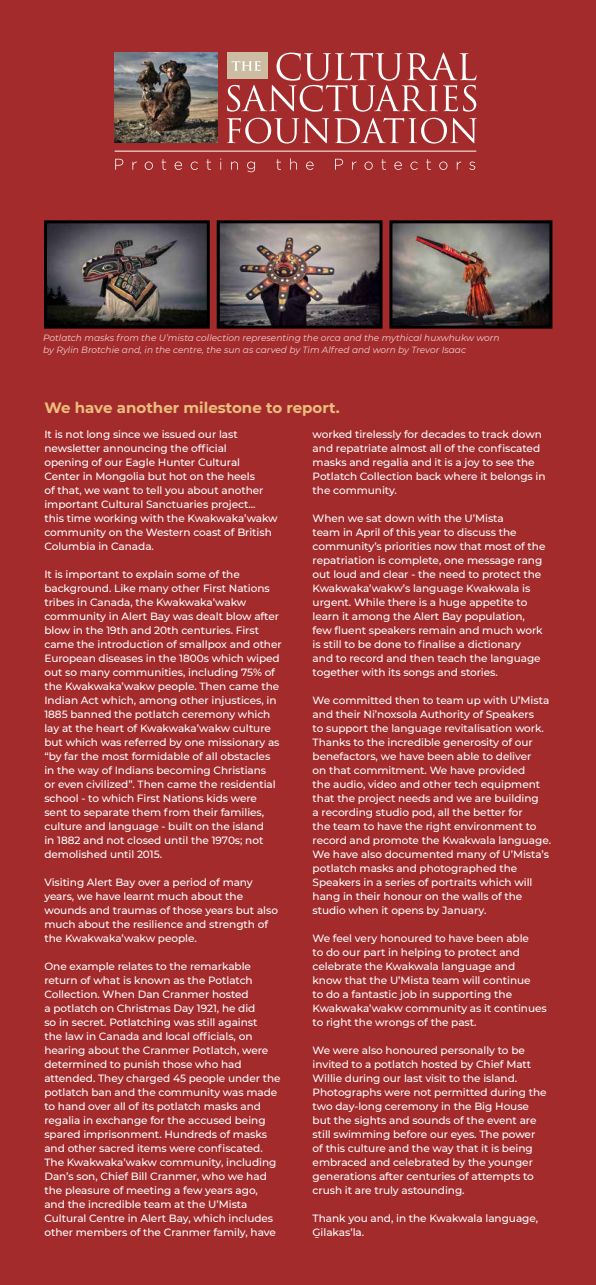
<style>
.page{position:relative;width:596px;height:1285px;background:#fff}
.page>*{position:absolute;margin:0;border:0;box-sizing:border-box;transform-origin:0 0}
.t1{font:700 15px "Montserrat";color:#eabe7d}
.t2{font:500 10.5px/14px "Montserrat";letter-spacing:-.005em;color:#fff}
.t3{font:italic 9px/12px "Montserrat";color:#fff}
</style>
<div class="page">
<div style="left:0;top:0;width:595px;height:1284px;background:#a42b2c"></div>
<div style="left:227px;top:52px;width:41px;height:26px;background:#cbbca2"></div>
<svg style="left:227px;top:53px;width:249px;height:59px"></svg>
<svg style="left:226px;top:118px;width:250px;height:25px"></svg>
<hr style="left:115px;top:151px;width:361px;height:1px;background:#fff">
<svg style="left:115px;top:159px;width:8px;height:11px"></svg>
<svg style="left:132px;top:161px;width:5px;height:9px"></svg>
<svg style="left:145px;top:161px;width:8px;height:9px"></svg>
<svg style="left:161px;top:159px;width:5px;height:11px"></svg>
<svg style="left:174px;top:161px;width:8px;height:9px"></svg>
<svg style="left:190px;top:161px;width:8px;height:9px"></svg>
<svg style="left:206px;top:159px;width:5px;height:11px"></svg>
<svg style="left:231px;top:161px;width:7px;height:9px"></svg>
<svg style="left:247px;top:161px;width:8px;height:11px"></svg>
<svg style="left:276px;top:159px;width:5px;height:11px"></svg>
<svg style="left:290px;top:158px;width:7px;height:12px"></svg>
<svg style="left:306px;top:161px;width:7px;height:9px"></svg>
<svg style="left:335px;top:159px;width:8px;height:11px"></svg>
<svg style="left:352px;top:161px;width:4px;height:9px"></svg>
<svg style="left:364px;top:161px;width:8px;height:9px"></svg>
<svg style="left:381px;top:159px;width:5px;height:11px"></svg>
<svg style="left:394px;top:161px;width:7px;height:9px"></svg>
<svg style="left:410px;top:161px;width:7px;height:9px"></svg>
<svg style="left:426px;top:159px;width:4px;height:11px"></svg>
<svg style="left:439px;top:161px;width:8px;height:9px"></svg>
<svg style="left:456px;top:161px;width:5px;height:9px"></svg>
<svg style="left:469px;top:161px;width:6px;height:9px"></svg>
<img style="left:115px;top:52px;width:102px;height:91px">
<img style="left:220px;top:224px;width:158px;height:100px">
<div style="left:216px;top:220px;width:166px;height:108px;border:3px solid #000"></div>
<img style="left:48px;top:224px;width:158px;height:100px">
<div style="left:44px;top:220px;width:166px;height:108px;border:3px solid #000"></div>
<img style="left:393px;top:224px;width:155px;height:100px">
<div style="left:389px;top:220px;width:163px;height:108px;border:3px solid #000"></div>
<p class="t3" style="left:43px;top:331px;width:457px">Potlatch masks from the U’mista collection representing the orca and the mythical huxwhukw worn by Rylin Brotchie and, in the centre, the sun as carved by Tim Alfred and worn by Trevor Isaac</p>
<h1 class="t1" style="left:44px;top:396px;width:297px">We have another milestone to report.</h1>
<p class="t2" style="left:44px;top:427px;width:235px">It is not long since we issued our last newsletter announcing the official<br>opening of our Eagle Hunter Cultural Center in Mongolia but hot on the heels<br>of that, we want to tell you about another important Cultural Sanctuaries project... this time working with the Kwakwaka’wakw community on the Western coast of British Columbia in Canada.</p>
<p class="t2" style="left:44px;top:567px;width:239px">It is important to explain some of the background. Like many other First Nations tribes in Canada, the Kwakwaka’wakw community in Alert Bay was dealt blow after blow in the 19th and 20th centuries. First came the introduction of smallpox and other European diseases in the 1800s which wiped out so many communities, including 75% of the Kwakwaka’wakw people. Then came the Indian Act which, among other injustices, in 1885 banned the potlatch ceremony which lay at the heart of Kwakwaka’wakw culture but which was referred by one missionary as “by far the most formidable of all obstacles in the way of Indians becoming Christians<br>or even civilized”. Then came the residential school - to which First Nations kids were sent to separate them from their families, culture and language - built on the island<br>in 1882 and not closed until the 1970s; not demolished until 2015.</p>
<p class="t2" style="left:44px;top:875px;width:235px">Visiting Alert Bay over a period of many years, we have learnt much about the wounds and traumas of those years but also much about the resilience and strength of the Kwakwaka’wakw people.</p>
<p class="t2" style="left:44px;top:959px;width:238px">One example relates to the remarkable return of what is known as the Potlatch Collection. When Dan Cranmer hosted<br>a potlatch on Christmas Day 1921, he did<br>so in secret. Potlatching was still against<br>the law in Canada and local officials, on hearing about the Cranmer Potlatch, were determined to punish those who had attended. They charged 45 people under the potlatch ban and the community was made to hand over all of its potlatch masks and regalia in exchange for the accused being spared imprisonment. Hundreds of masks and other sacred items were confiscated.<br>The Kwakwaka’wakw community, including Dan’s son, Chief Bill Cranmer, who we had the pleasure of meeting a few years ago, and the incredible team at the U’Mista Cultural Centre in Alert Bay, which includes other members of the Cranmer family, have</p>
<p class="t2" style="left:312px;top:426px;width:234px">worked tirelessly for decades to track down and repatriate almost all of the confiscated masks and regalia and it is a joy to see the Potlatch Collection back where it belongs in the community.</p>
<p class="t2" style="left:312px;top:510px;width:234px">When we sat down with the U’Mista<br>team in April of this year to discuss the community’s priorities now that most of the repatriation is complete, one message rang out loud and clear - the need to protect the Kwakwaka’wakw’s language Kwakwala is urgent. While there is a huge appetite to learn it among the Alert Bay population, few fluent speakers remain and much work is still to be done to finalise a dictionary<br>and to record and then teach the language together with its songs and stories.</p>
<p class="t2" style="left:312px;top:692px;width:240px">We committed then to team up with U’Mista and their Ni’noxsola Authority of Speakers<br>to support the language revitalisation work.<br>Thanks to the incredible generosity of our benefactors, we have been able to deliver<br>on that commitment. We have provided<br>the audio, video and other tech equipment that the project needs and we are building<br>a recording studio pod, all the better for<br>the team to have the right environment to record and promote the Kwakwala language.<br>We have also documented many of U’Mista’s potlatch masks and photographed the Speakers in a series of portraits which will hang in their honour on the walls of the studio when it opens by January.</p>
<p class="t2" style="left:312px;top:930px;width:235px">We feel very honoured to have been able<br>to do our part in helping to protect and celebrate the Kwakwala language and know that the U’Mista team will continue<br>to do a fantastic job in supporting the Kwakwaka’wakw community as it continues to right the wrongs of the past.</p>
<p class="t2" style="left:312px;top:1042px;width:235px">We were also honoured personally to be invited to a potlatch hosted by Chief Matt Willie during our last visit to the island.<br>Photographs were not permitted during the two day-long ceremony in the Big House but the sights and sounds of the event are still swimming before our eyes. The power of this culture and the way that it is being embraced and celebrated by the younger generations after centuries of attempts to crush it are truly astounding.</p>
<p class="t2" style="left:312px;top:1210px;width:227px">Thank you and, in the Kwakwala language,<br>G̱ilakas’la.</p>
</div>
